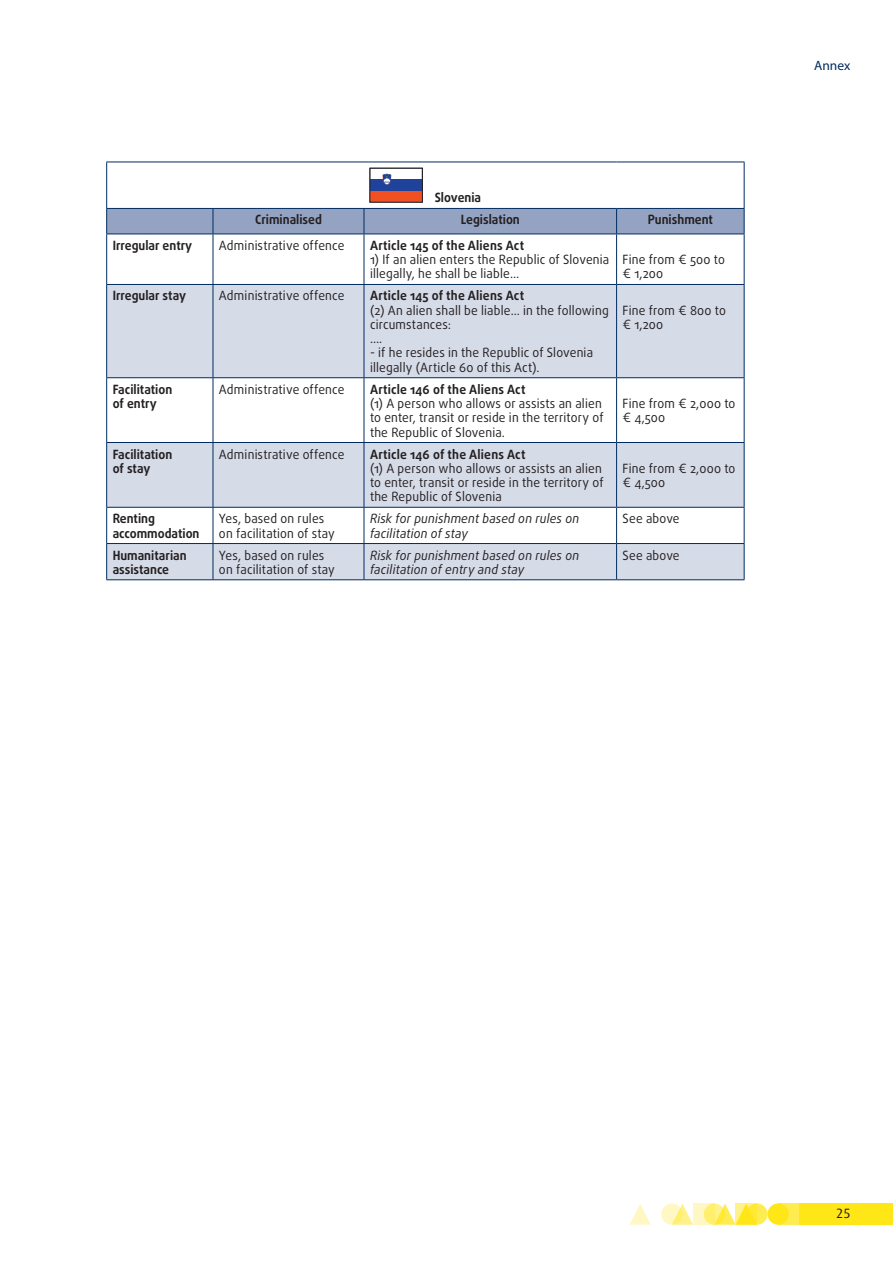
<style>
.page{position:relative;width:893px;height:1263px;background:#fff}
.page>*{position:absolute;margin:0;border:0;box-sizing:border-box;transform-origin:0 0}
.t1{font:13.5px "Myriad Pro";color:#002c62}
.t2{font:13.5px "Dax";color:#231f20}
.table_body{font:12.75px/14.2px "Daxline Pro";letter-spacing:.015em;color:#231f20;scale:.95 1}
.table_header{font:700 12.75px/14.2px "Daxline Pro";color:#231f20;scale:.95 1}
.table_body-2{font:italic 12.75px/14.2px "Daxline Pro";letter-spacing:.015em;color:#231f20;scale:.95 1}
.table_body-3{font:700 12.75px "Daxline Pro";letter-spacing:.015em;color:#231f20;scale:.95 1}
</style>
<div class="page">
<div style="left:746px;top:1203px;width:21px;height:22px;background:#ffec50;border-radius:50%"></div>
<div style="left:778px;top:1203px;width:21px;height:22px;background:#ffec50"></div>
<div style="left:799px;top:1203px;width:94px;height:22px;background:#ffe616"></div>
<svg style="left:675px;top:1203px;width:18px;height:22px"></svg>
<svg style="left:629px;top:1204px;width:22px;height:21px"></svg>
<div style="left:767px;top:1203px;width:22px;height:22px;background:#ffe616;border-radius:50%"></div>
<svg style="left:718px;top:1203px;width:18px;height:22px"></svg>
<svg style="left:704px;top:1203px;width:21px;height:22px"></svg>
<svg style="left:661px;top:1203px;width:21px;height:22px"></svg>
<svg style="left:736px;top:1203px;width:21px;height:22px"></svg>
<svg style="left:693px;top:1203px;width:21px;height:22px"></svg>
<svg style="left:107px;top:285px;width:637px;height:294px;fill:#d6dbe8"></svg>
<hr style="left:106px;top:162px;width:107px;height:1px;background:#002c62">
<hr style="left:106px;top:162px;width:1px;height:46px;background:#002c62">
<hr style="left:213px;top:162px;width:151px;height:1px;background:#002c62">
<hr style="left:364px;top:162px;width:253px;height:1px;background:#002c62">
<hr style="left:617px;top:162px;width:127px;height:1px;background:#002c62">
<hr style="left:744px;top:162px;width:1px;height:46px;background:#002c62">
<svg style="left:106px;top:208px;width:639px;height:26px;background:#8b9bbc"></svg>
<hr style="left:106px;top:234px;width:107px;height:1px;background:#002c62">
<hr style="left:106px;top:234px;width:1px;height:50px;background:#002c62">
<hr style="left:213px;top:234px;width:151px;height:1px;background:#002c62">
<hr style="left:213px;top:234px;width:1px;height:50px;background:#002c62">
<hr style="left:364px;top:234px;width:253px;height:1px;background:#002c62">
<hr style="left:364px;top:234px;width:1px;height:50px;background:#002c62">
<hr style="left:617px;top:234px;width:127px;height:1px;background:#002c62">
<hr style="left:616px;top:234px;width:1px;height:50px;background:#002c62">
<hr style="left:744px;top:234px;width:1px;height:50px;background:#002c62">
<hr style="left:106px;top:284px;width:107px;height:1px;background:#002c62">
<hr style="left:106px;top:285px;width:1px;height:92px;background:#002c62">
<hr style="left:213px;top:284px;width:151px;height:1px;background:#002c62">
<hr style="left:213px;top:285px;width:1px;height:92px;background:#002c62">
<hr style="left:364px;top:284px;width:253px;height:1px;background:#002c62">
<hr style="left:364px;top:285px;width:1px;height:92px;background:#002c62">
<hr style="left:617px;top:284px;width:127px;height:1px;background:#002c62">
<hr style="left:616px;top:285px;width:1px;height:92px;background:#002c62">
<hr style="left:744px;top:285px;width:1px;height:92px;background:#002c62">
<hr style="left:106px;top:377px;width:107px;height:1px;background:#002c62">
<hr style="left:106px;top:378px;width:1px;height:64px;background:#002c62">
<hr style="left:213px;top:377px;width:151px;height:1px;background:#002c62">
<hr style="left:213px;top:378px;width:1px;height:64px;background:#002c62">
<hr style="left:364px;top:377px;width:253px;height:1px;background:#002c62">
<hr style="left:364px;top:378px;width:1px;height:64px;background:#002c62">
<hr style="left:617px;top:377px;width:127px;height:1px;background:#002c62">
<hr style="left:616px;top:378px;width:1px;height:64px;background:#002c62">
<hr style="left:744px;top:378px;width:1px;height:64px;background:#002c62">
<hr style="left:106px;top:442px;width:107px;height:1px;background:#002c62">
<hr style="left:106px;top:443px;width:1px;height:64px;background:#002c62">
<hr style="left:213px;top:442px;width:151px;height:1px;background:#002c62">
<hr style="left:213px;top:443px;width:1px;height:64px;background:#002c62">
<hr style="left:364px;top:442px;width:253px;height:1px;background:#002c62">
<hr style="left:364px;top:443px;width:1px;height:64px;background:#002c62">
<hr style="left:617px;top:442px;width:127px;height:1px;background:#002c62">
<hr style="left:616px;top:443px;width:1px;height:64px;background:#002c62">
<hr style="left:744px;top:443px;width:1px;height:64px;background:#002c62">
<hr style="left:106px;top:507px;width:107px;height:1px;background:#002c62">
<hr style="left:106px;top:508px;width:1px;height:35px;background:#002c62">
<hr style="left:213px;top:507px;width:151px;height:1px;background:#002c62">
<hr style="left:213px;top:508px;width:1px;height:35px;background:#002c62">
<hr style="left:364px;top:507px;width:253px;height:1px;background:#002c62">
<hr style="left:364px;top:508px;width:1px;height:35px;background:#002c62">
<hr style="left:617px;top:507px;width:127px;height:1px;background:#002c62">
<hr style="left:616px;top:508px;width:1px;height:35px;background:#002c62">
<hr style="left:744px;top:508px;width:1px;height:35px;background:#002c62">
<hr style="left:106px;top:543px;width:107px;height:1px;background:#002c62">
<hr style="left:106px;top:544px;width:1px;height:35px;background:#002c62">
<hr style="left:213px;top:543px;width:151px;height:1px;background:#002c62">
<hr style="left:213px;top:544px;width:1px;height:35px;background:#002c62">
<hr style="left:364px;top:543px;width:253px;height:1px;background:#002c62">
<hr style="left:364px;top:544px;width:1px;height:35px;background:#002c62">
<hr style="left:617px;top:543px;width:127px;height:1px;background:#002c62">
<hr style="left:616px;top:544px;width:1px;height:35px;background:#002c62">
<hr style="left:744px;top:544px;width:1px;height:35px;background:#002c62">
<hr style="left:106px;top:579px;width:107px;height:1px;background:#002c62">
<hr style="left:213px;top:579px;width:151px;height:1px;background:#002c62">
<hr style="left:364px;top:579px;width:253px;height:1px;background:#002c62">
<hr style="left:617px;top:579px;width:127px;height:1px;background:#002c62">
<div style="left:370px;top:191px;width:52px;height:11px;background:#f15122"></div>
<div style="left:370px;top:179px;width:52px;height:12px;background:#1f439b"></div>
<svg style="left:382px;top:174px;width:9px;height:11px"></svg>
<div style="left:370px;top:168px;width:53px;height:34px;border:1px solid #231f20"></div>
<p class="table_header" style="left:435px;top:191px;width:50px">Slovenia</p>
<p class="table_header" style="left:255px;top:213px;width:72px">Criminalised</p>
<p class="table_header" style="left:461px;top:213px;width:64px">Legislation</p>
<p class="table_header" style="left:648px;top:213px;width:70px">Punishment</p>
<p class="table_header" style="left:113px;top:238px;width:85px">Irregular entry</p>
<p class="table_body" style="left:219px;top:238px;width:134px">Administrative offence</p>
<p class="table_body-3" style="left:370px;top:237px;width:164px">Article 145 of the Aliens Act</p>
<p class="table_body" style="left:370px;top:253px;width:253px">1) If an alien enters the Republic of Slovenia illegally, he shall be liable…</p>
<p class="table_body" style="left:623px;top:253px;width:109px">Fine from € 500 to € 1,200</p>
<p class="table_header" style="left:113px;top:289px;width:79px">Irregular stay</p>
<p class="table_body" style="left:219px;top:289px;width:134px">Administrative offence</p>
<p class="table_body-3" style="left:370px;top:287px;width:164px">Article 145 of the Aliens Act</p>
<p class="table_body" style="left:370px;top:303px;width:253px">(2) An alien shall be liable… in the following</p>
<p class="table_body" style="left:370px;top:317px;width:87px">circumstances:</p>
<p class="table_body" style="left:370px;top:332px;width:14px">….</p>
<p class="table_body" style="left:370px;top:346px;width:236px">- if he resides in the Republic of Slovenia illegally (Article 60 of this Act).</p>
<p class="table_body" style="left:623px;top:303px;width:110px">Fine from € 800 to € 1,200</p>
<p class="table_header" style="left:113px;top:382px;width:64px">Facilitation of entry</p>
<p class="table_body" style="left:219px;top:382px;width:134px">Administrative offence</p>
<p class="table_body-3" style="left:370px;top:381px;width:165px">Article 146 of the Aliens Act</p>
<p class="table_body" style="left:370px;top:396px;width:247px">(1) A person who allows or assists an alien to enter, transit or reside in the territory of the Republic of Slovenia.</p>
<p class="table_body" style="left:623px;top:396px;width:120px">Fine from € 2,000 to € 4,500</p>
<p class="table_header" style="left:113px;top:447px;width:64px">Facilitation of stay</p>
<p class="table_body" style="left:219px;top:447px;width:134px">Administrative offence</p>
<p class="table_body-3" style="left:370px;top:445px;width:165px">Article 146 of the Aliens Act</p>
<p class="table_body" style="left:370px;top:461px;width:247px">(1) A person who allows or assists an alien to enter, transit or reside in the territory of the Republic of Slovenia</p>
<p class="table_body" style="left:623px;top:461px;width:120px">Fine from € 2,000 to € 4,500</p>
<p class="table_header" style="left:113px;top:512px;width:93px">Renting accommodation</p>
<p class="table_body" style="left:219px;top:512px;width:124px">Yes, based on rules on facilitation of stay</p>
<p class="table_body-2" style="left:370px;top:512px;width:222px">Risk for punishment based on rules on facilitation of stay</p>
<p class="table_body" style="left:623px;top:512px;width:62px">See above</p>
<p class="table_header" style="left:113px;top:548px;width:79px">Humanitarian assistance</p>
<p class="table_body" style="left:219px;top:548px;width:124px">Yes, based on rules on facilitation of stay</p>
<p class="table_body-2" style="left:370px;top:548px;width:222px">Risk for punishment based on rules on facilitation of entry and stay</p>
<p class="table_body" style="left:623px;top:548px;width:62px">See above</p>
<p class="t1" style="left:814px;top:58px;width:38px">Annex</p>
<p class="t2" style="left:836px;top:1206px;width:16px">25</p>
</div>
